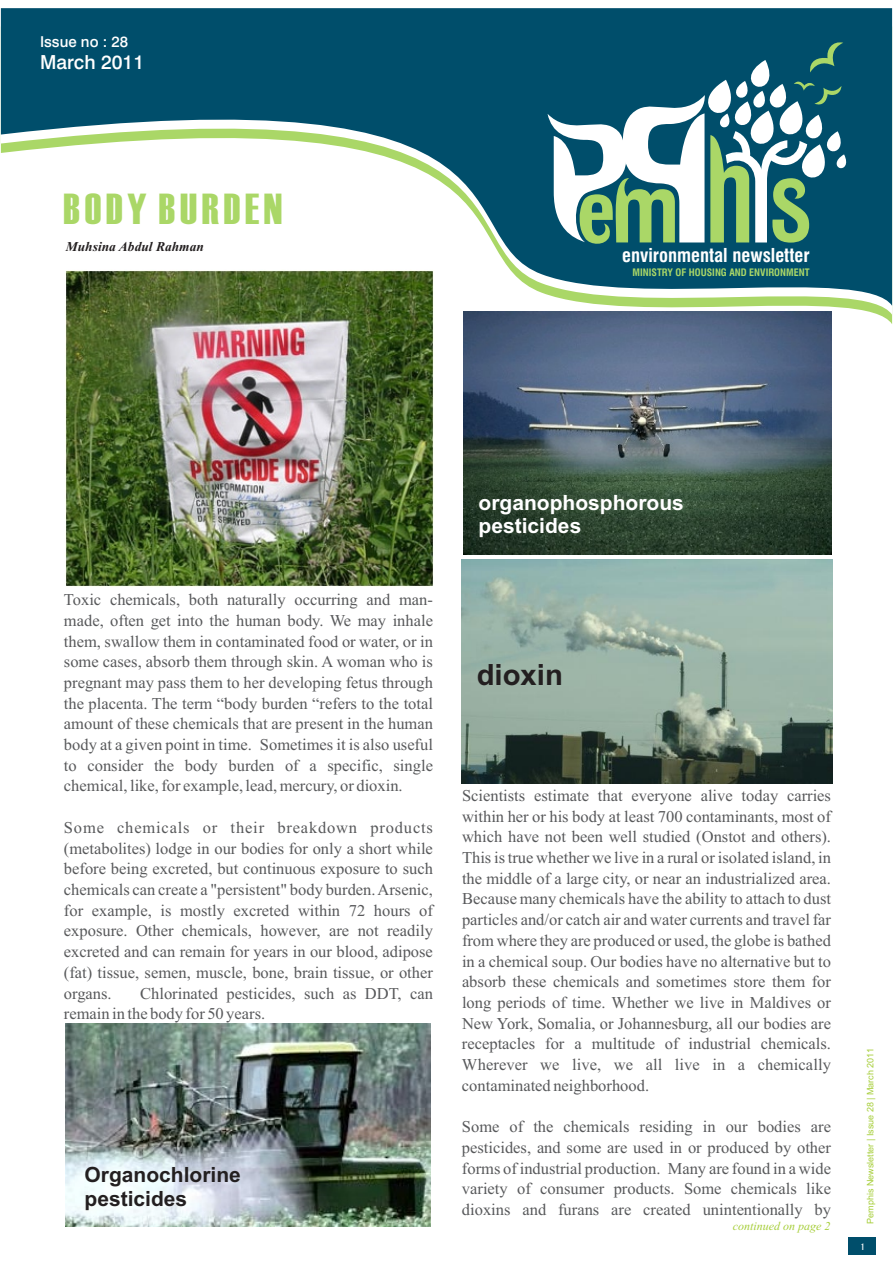
<style>
.page{position:relative;width:893px;height:1263px;background:#fff}
.page>*{position:absolute;margin:0;border:0;box-sizing:border-box;transform-origin:0 0}
.t1{font:43.35px "Haettenschweiler";letter-spacing:.11em;color:#aad767}
.t2{font:700 29.25px "Arial";color:#231f20}
.t3{font:700 21px/23.4px "Arial";color:#fff}
.t4{font:700 21px/23.4px "Arial";color:#231f20}
.t5{font:500 19.35px "Swiss 721 BT";color:#fff}
.t6{font:700 condensed 18.6px "Swiss 721 BT";color:#fff}
.t7{font:16.5px/20.7px "Times New Roman";color:#58595b;text-align:justify}
.t8{font:500 15px "Swiss 721 BT";color:#fff}
.t9{font:15px "Iris UPC";color:#fff}
.t10{font:italic 700 13.5px "Times New Roman";color:#231f20}
.t11{font:italic 12px "Times New Roman";color:#a6ce39}
.t12{font:700 condensed 10.05px "Swiss 721 BT";color:#aad767}
.t13{font:9px "Arial";color:#a6ce39}
</style>
<div class="page">
<div style="left:848px;top:1238px;width:28px;height:17px;background:#004e6b"></div>
<svg style="left:1px;top:8px;width:891px;height:301px;fill:#004e6b"></svg>
<svg style="left:548px;top:40px;width:301px;height:206px"></svg>
<img style="left:65px;top:270px;width:370px;height:317px">
<img style="left:461px;top:559px;width:372px;height:225px">
<img style="left:464px;top:311px;width:368px;height:243px">
<img style="left:65px;top:1023px;width:366px;height:203px">
<p class="t8" style="left:40px;top:35px;width:90px">Issue no : 28</p>
<p class="t5" style="left:40px;top:54px;width:106px">March 2011</p>
<h1 class="t1" style="left:64px;top:193px;width:220px">BODY BURDEN</h1>
<p class="t10" style="left:66px;top:242px;width:140px">Muhsina Abdul Rahman</p>
<p class="t6" style="left:622px;top:248px;width:189px">environmental newsletter</p>
<p class="t12" style="left:633px;top:269px;width:178px">MINISTRY OF HOUSING AND ENVIRONMENT</p>
<p class="t7" style="left:64px;top:591px;width:371px">Toxic chemicals, both naturally occurring and man&shy;made, often get into the human body. We may inhale them, swallow them in contaminated food or water, or in some cases, absorb them through skin. A woman who is pregnant may pass them to her developing fetus through the placenta. The term “body burden “refers to the total amount of these chemicals that are present in the human body at a given point in time. Sometimes it is also useful to consider the body burden of a specific, single chemical, like, for example, lead, mercury, or dioxin.</p>
<p class="t7" style="left:64px;top:818px;width:371px">Some chemicals or their breakdown products (metabolites) lodge in our bodies for only a short while before being excreted, but continuous exposure to such chemicals can create a "persistent" body burden. Arsenic, for example, is mostly excreted within 72 hours of exposure. Other chemicals, however, are not readily excreted and can remain for years in our blood, adipose (fat) tissue, semen, muscle, bone, brain tissue, or other organs.</p>
<p class="t7" style="left:64px;top:984px;width:371px;text-indent:76px">Chlorinated pesticides, such as DDT, can remain in the body for 50 years.</p>
<p class="t4" style="left:85px;top:1165px;width:158px">Organochlorine pesticides</p>
<p class="t3" style="left:479px;top:492px;width:207px">organophosphorous pesticides</p>
<h2 class="t2" style="left:477px;top:664px;width:88px">dioxin</h2>
<p class="t7" style="left:462px;top:787px;width:371px">Scientists estimate that everyone alive today carries within her or his body at least 700 contaminants, most of which have not been well studied (Onstot and others).<br>This is true whether we live in a rural or isolated island, in the middle of a large city, or near an industrialized area.<br>Because many chemicals have the ability to attach to dust particles and/or catch air and water currents and travel far from where they are produced or used, the globe is bathed in a chemical soup. Our bodies have no alternative but to absorb these chemicals and sometimes store them for long periods of time. Whether we live in Maldives or New York, Somalia, or Johannesburg, all our bodies are receptacles for a multitude of industrial chemicals.<br>Wherever we live, we all live in a chemically contaminated neighborhood.</p>
<p class="t7" style="left:462px;top:1118px;width:371px">Some of the chemicals residing in our bodies are pesticides, and some are used in or produced by other forms of industrial production. Many are found in a wide variety of consumer products. Some chemicals like dioxins and furans are created unintentionally by</p>
<p class="t11" style="left:733px;top:1222px;width:99px">continued on page 2</p>
<p class="t13" style="left:867px;top:1224px;width:177px;rotate:-90deg">Pemphis Newsletter | Issue 28 | March 2011</p>
<p class="t9" style="left:860px;top:1237px;width:7px">1</p>
</div>
